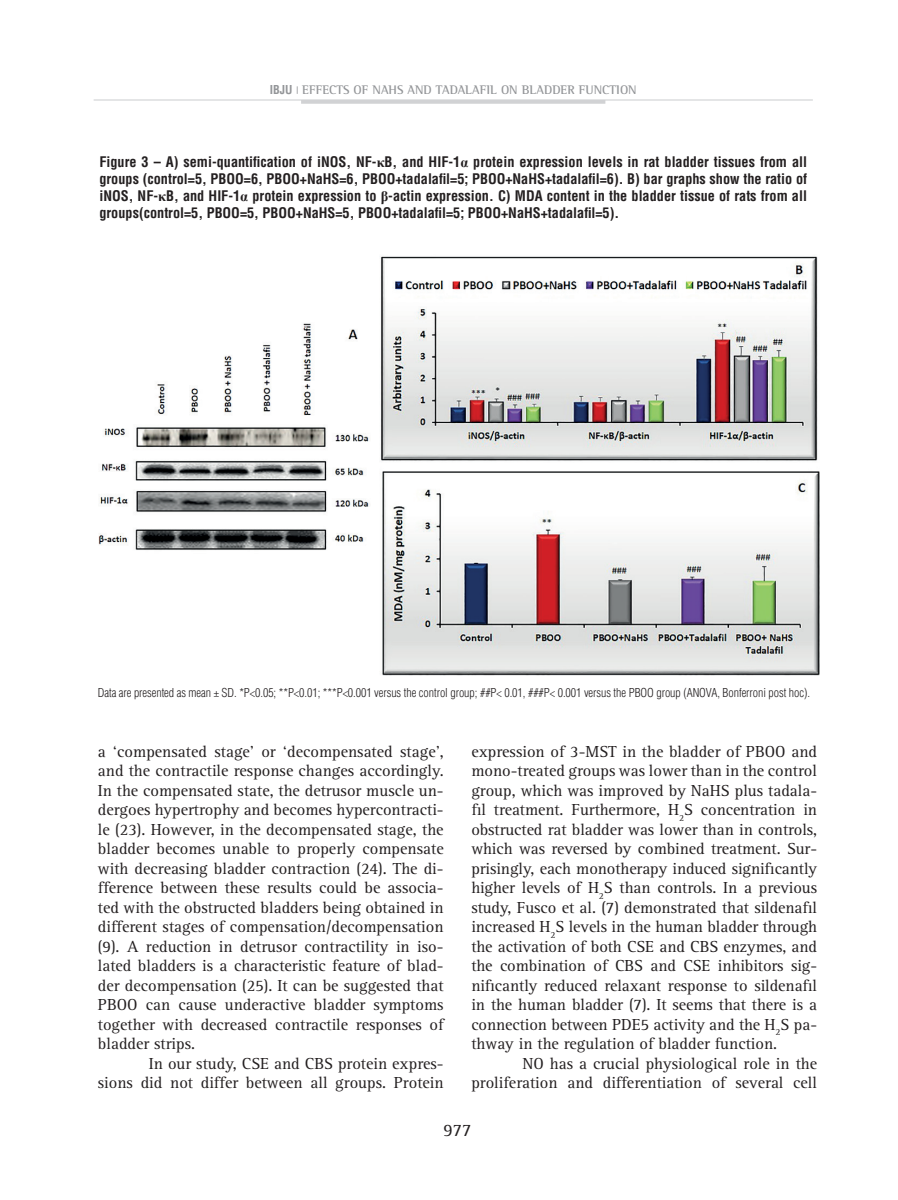
<style>
.page{position:relative;width:898px;height:1200px;background:#fff}
.page>*{position:absolute;margin:0;border:0;box-sizing:border-box;transform-origin:0 0}
.t1{font:18px "Rotis Serif";color:#231f20}
.t2{font:16.5px/19.5px "Rotis Serif";color:#231f20;text-align:justify}
.t3{font:700 condensed 14.25px/17.1px "Helvetica";color:#231f20;text-align:justify}
.t4{font:700 12.75px "Rotis Semi Serif";color:#939598}
.t5{font:300 condensed 12px "Helvetica";letter-spacing:-.005em;color:#231f20}
.s1{font-family:"Helvetica";font-stretch:condensed;font-size:12px}
.s2{font-family:"Times New Roman";font-stretch:normal}
</style>
<div class="page">
<hr style="left:94px;top:99px;width:718px;height:2px;background:#dcdddf">
<hr style="left:301px;top:100px;width:304px;height:4px;background:#d1d2d4">
<img style="left:380px;top:256px;width:438px;height:419px">
<img style="left:98px;top:323px;width:271px;height:227px">
<p class="t4" style="left:269px;top:82px;width:368px"><span class="s1">IBJU</span> <sup>|</sup> EFFECTS OF NAHS AND TADALAFIL ON BLADDER FUNCTION</p>
<p class="t3" style="left:99px;top:153px;width:709px">Figure 3 – A) semi-quantification of iNOS, NF-<span class="s2">κ</span>B, and HIF-1<span class="s2">α</span> protein expression levels in rat bladder tissues from all groups (control=5, PBOO=6, PBOO+NaHS=6, PBOO+tadalafil=5; PBOO+NaHS+tadalafil=6). B) bar graphs show the ratio of iNOS, NF-<span class="s2">κ</span>B, and HIF-1<span class="s2">α</span> protein expression to <span class="s2">β</span>-actin expression. C) MDA content in the bladder tissue of rats from all groups(control=5, PBOO=5, PBOO+NaHS=5, PBOO+tadalafil=5; PBOO+NaHS+tadalafil=5).</p>
<p class="t5" style="left:98px;top:685px;width:713px">Data are presented as mean ± SD. *P&lt;0.05; **P&lt;0.01; ***P&lt;0.001 versus the control group; ##P&lt; 0.01, ###P&lt; 0.001 versus the PBOO group (ANOVA, Bonferroni post hoc).</p>
<p class="t2" style="left:98px;top:741px;width:347px">a ‘compensated stage’ or ‘decompensated stage’, and the contractile response changes accordingly.<br>In the compensated state, the detrusor muscle un&shy;dergoes hypertrophy and becomes hypercontracti&shy;le (23). However, in the decompensated stage, the bladder becomes unable to properly compensate with decreasing bladder contraction (24). The di&shy;fference between these results could be associa&shy;ted with the obstructed bladders being obtained in different stages of compensation/decompensation (9). A reduction in detrusor contractility in iso&shy;lated bladders is a characteristic feature of blad&shy;der decompensation (25). It can be suggested that PBOO can cause underactive bladder symptoms together with decreased contractile responses of bladder strips.</p>
<p class="t2" style="left:98px;top:1053px;width:347px;text-align:right">In our study, CSE and CBS protein expres-<br>sions did not differ between all groups. Protein</p>
<p class="t2" style="left:471px;top:741px;width:347px">expression of 3-MST in the bladder of PBOO and mono-treated groups was lower than in the control group, which was improved by NaHS plus tadala&shy;fil treatment. Furthermore, H<sub>2</sub>S concentration in obstructed rat bladder was lower than in controls, which was reversed by combined treatment. Sur&shy;prisingly, each monotherapy induced significantly higher levels of H<sub>2</sub>S than controls. In a previous study, Fusco et al. (7) demonstrated that sildenafil increased H<sub>2</sub>S levels in the human bladder through the activation of both CSE and CBS enzymes, and the combination of CBS and CSE inhibitors sig&shy;nificantly reduced relaxant response to sildenafil in the human bladder (7). It seems that there is a connection between PDE5 activity and the H<sub>2</sub>S pa&shy;thway in the regulation of bladder function.</p>
<p class="t2" style="left:471px;top:1053px;width:347px;text-align:right">NO has a crucial physiological role in the proliferation and differentiation of several cell</p>
<p class="t1" style="left:443px;top:1119px;width:30px">977</p>
</div>
